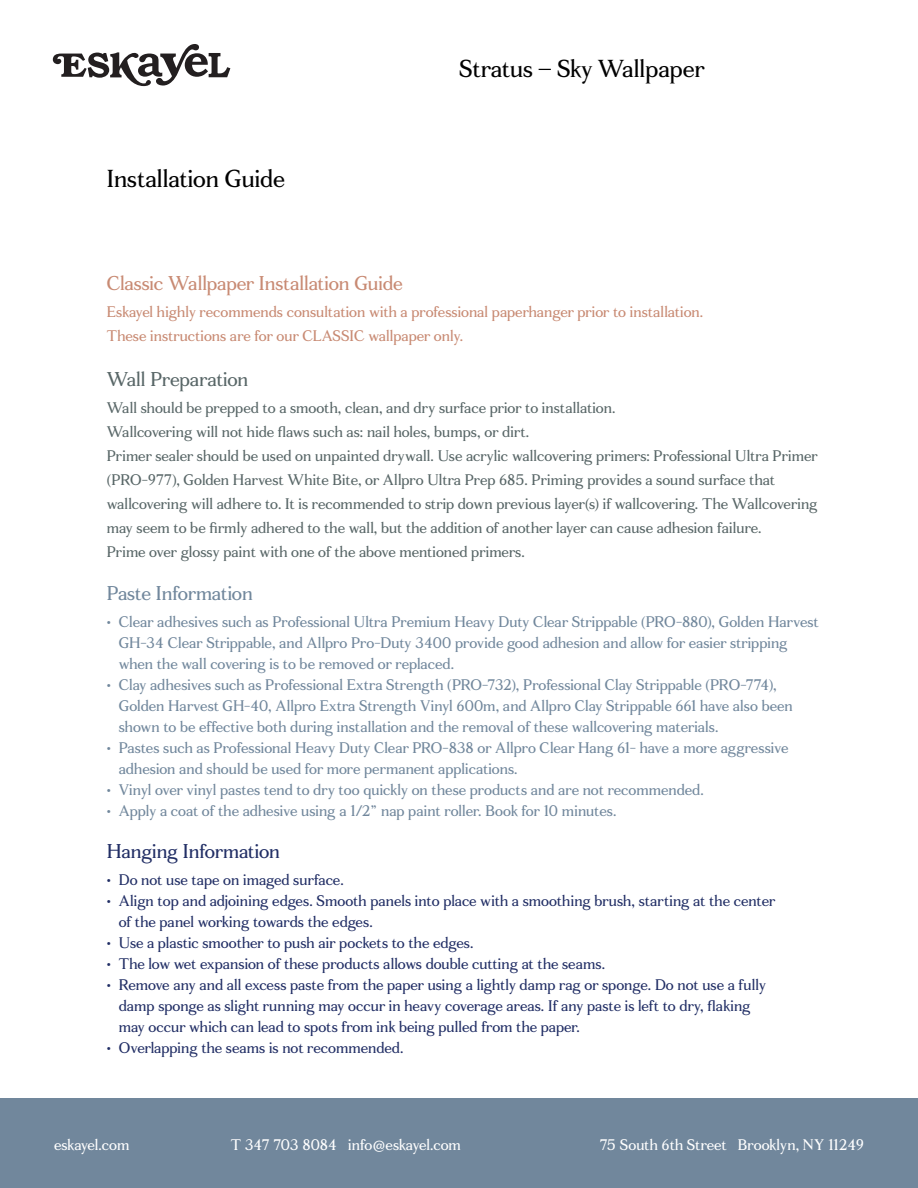
<style>
.page{position:relative;width:918px;height:1188px;background:#fff}
.page>*{position:absolute;margin:0;border:0;box-sizing:border-box;transform-origin:0 0}
.t1{font:24px "Fortescue";color:#000}
.t2{font:19.5px "Fortescue";letter-spacing:-.005em;color:#c88a73}
.t3{font:19.5px "Fortescue";letter-spacing:-.01em;color:#212e65}
.t4{font:19.5px "Fortescue";letter-spacing:-.01em;color:#71879c}
.t5{font:19.5px "Fortescue";color:#586667}
.t6{font:15px/21px "Fortescue";color:#71879c}
.t7{font:15px/24px "Fortescue";color:#586667}
.t8{font:15px/21px "Fortescue";color:#212e65}
.t9{font:15px/24px "Fortescue";color:#c88a73}
.t10{font:15px "Fortescue";letter-spacing:-.005em;color:#fff}
</style>
<div class="page">
<div style="left:0;top:1098px;width:918px;height:90px;background:#71879c"></div>
<svg style="left:53px;top:44px;width:177px;height:42px"></svg>
<h1 class="t1" style="left:107px;top:164px;width:180px">Installation Guide</h1>
<h1 class="t1" style="left:459px;top:54px;width:247px">Stratus – Sky Wallpaper</h1>
<h2 class="t2" style="left:107px;top:271px;width:297px">Classic Wallpaper Installation Guide</h2>
<p class="t9" style="left:107px;top:300px;width:598px">Eskayel highly recommends consultation with a professional paperhanger prior to installation.<br>These instructions are for our CLASSIC wallpaper only.</p>
<h2 class="t5" style="left:107px;top:367px;width:143px">Wall Preparation</h2>
<p class="t7" style="left:107px;top:396px;width:712px">Wall should be prepped to a smooth, clean, and dry surface prior to installation.<br>Wallcovering will not hide flaws such as: nail holes, bumps, or dirt.<br>Primer sealer should be used on unpainted drywall. Use acrylic wallcovering primers: Professional Ultra Primer (PRO-977), Golden Harvest White Bite, or Allpro Ultra Prep 685. Priming provides a sound surface that wallcovering will adhere to. It is recommended to strip down previous layer(s) if wallcovering. The Wallcovering may seem to be firmly adhered to the wall, but the addition of another layer can cause adhesion failure.<br>Prime over glossy paint with one of the above mentioned primers.</p>
<h2 class="t4" style="left:107px;top:581px;width:148px">Paste Information</h2>
<p class="t6" style="left:119px;top:611px;width:702px;text-indent:-12px">• Clear adhesives such as Professional Ultra Premium Heavy Duty Clear Strippable (PRO-880), Golden Harvest<br>GH-34 Clear Strippable, and Allpro Pro-Duty 3400 provide good adhesion and allow for easier stripping when the wall covering is to be removed or replaced.</p>
<p class="t6" style="left:119px;top:674px;width:676px;text-indent:-12px">• Clay adhesives such as Professional Extra Strength (PRO-732), Professional Clay Strippable (PRO-774),<br>Golden Harvest GH-40, Allpro Extra Strength Vinyl 600m, and Allpro Clay Strippable 661 have also been shown to be effective both during installation and the removal of these wallcovering materials.</p>
<p class="t6" style="left:119px;top:737px;width:671px;text-indent:-12px">• Pastes such as Professional Heavy Duty Clear PRO-838 or Allpro Clear Hang 61- have a more aggressive adhesion and should be used for more permanent applications.</p>
<p class="t6" style="left:107px;top:779px;width:599px">• Vinyl over vinyl pastes tend to dry too quickly on these products and are not recommended.</p>
<p class="t6" style="left:107px;top:800px;width:511px">• Apply a coat of the adhesive using a 1/2” nap paint roller. Book for 10 minutes.</p>
<h2 class="t3" style="left:107px;top:839px;width:175px">Hanging Information</h2>
<p class="t8" style="left:107px;top:869px;width:239px">• Do not use tape on imaged surface.</p>
<p class="t8" style="left:119px;top:890px;width:658px;text-indent:-12px">• Align top and adjoining edges. Smooth panels into place with a smoothing brush, starting at the center of the panel working towards the edges.</p>
<p class="t8" style="left:107px;top:932px;width:368px">• Use a plastic smoother to push air pockets to the edges.</p>
<p class="t8" style="left:107px;top:953px;width:500px">• The low wet expansion of these products allows double cutting at the seams.</p>
<p class="t8" style="left:119px;top:974px;width:649px;text-indent:-12px">• Remove any and all excess paste from the paper using a lightly damp rag or sponge. Do not use a fully damp sponge as slight running may occur in heavy coverage areas. If any paste is left to dry, flaking may occur which can lead to spots from ink being pulled from the paper.</p>
<p class="t8" style="left:107px;top:1037px;width:298px">• Overlapping the seams is not recommended.</p>
<p class="t10" style="left:54px;top:1136px;width:77px">eskayel.com</p>
<p class="t10" style="left:231px;top:1136px;width:232px">T 347 703 8084 info@eskayel.com</p>
<p class="t10" style="left:599px;top:1136px;width:266px">75 South 6th Street Brooklyn, NY 11249</p>
</div>
